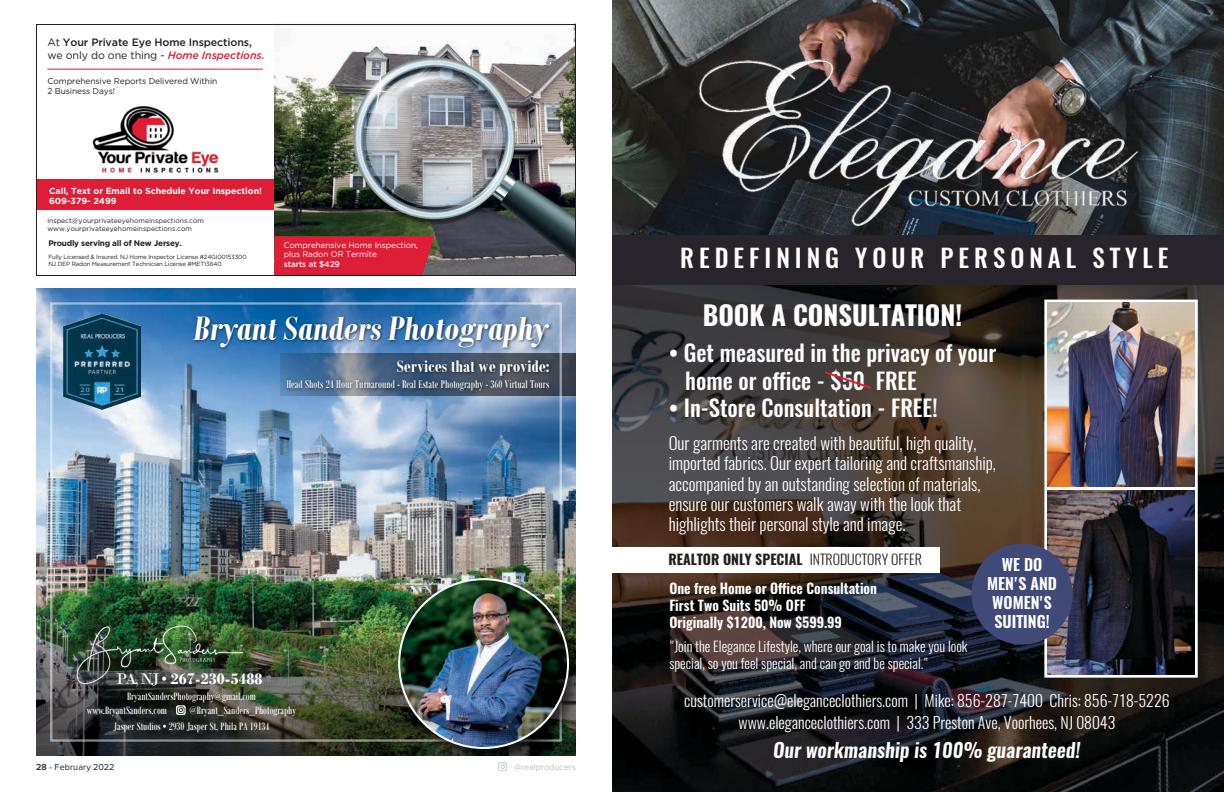
<style>
.page{position:relative;width:1224px;height:792px;background:#fff}
.page>*{position:absolute;margin:0;border:0;box-sizing:border-box;transform-origin:0 0}
.t1{font:italic 700 36.6px "Bodoni MT Condensed";color:#fff}
.t2{font:700 26.6px "Oswald";color:#fff}
.t3{font:500 25px "Oswald";letter-spacing:.2em;color:#fff}
.t4{font:500 22.7px/27.2px "Oswald";color:#fff}
.t5{font:italic 600 19.7px "Oswald";color:#fff}
.t6{font:700 18px "Bodoni MT Condensed";color:#fff}
.t7{font:300 17px/20.4px "Oswald";color:#fff}
.t8{font:700 16.2px "Bodoni";color:#fff}
.t9{font:300 16px/21.2px "Oswald";color:#fff;text-align:center}
.t10{font:600 16px/19.2px "Oswald";color:#fff;text-align:center}
.t11{font:600 14px/29.3px "Oswald";color:#fff}
.t12{font:300 14px/16.8px "Oswald";color:#fff}
.t13{font:12px "Bodoni MT Condensed";color:#fff}
.t14{font:11.6px/13.9px "Bodoni MT Condensed";color:#fff}
.t15{font:500 10.7px/12.8px "Gotham";letter-spacing:-.01em;color:#231f20}
.t16{font:9px "Proxima Nova";letter-spacing:.01em;color:#231f20}
.t17{font:9px "Proxima Nova";color:#bcbec0}
.t18{font:700 8.8px/10.7px "Gotham";color:#fff}
.t19{font:8.4px/10.1px "Gotham";letter-spacing:-.01em;color:#231f20}
.t20{font:8.2px/9.8px "Gotham";letter-spacing:-.01em;color:#fff}
.t21{font:500 8.2px "Gotham";letter-spacing:-.01em;color:#fff}
.t22{font:700 8.1px "Gotham";letter-spacing:-.025em;color:#231f20}
.t23{font:6.8px/8.1px "Gotham";color:#231f20}
.t24{font:6px/7.2px "Gotham";letter-spacing:-.025em;color:#231f20}
.s1{font-weight:400}
.s2{font-style:italic;color:#de1d36}
.s3{font-weight:600}
.s4{color:#19a8e0}
.s5{font-weight:700;color:#231f20}
.s6{font-weight:300;color:#231f20}
</style>
<div class="page">
<svg style="left:498px;top:762px;width:9px;height:9px"></svg>
<svg style="left:612px;top:234px;width:612px;height:558px;background:#2e2928"></svg>
<svg style="left:1044px;top:300px;width:154px;height:378px"></svg>
<img style="left:1047px;top:491px;width:148px;height:184px">
<img style="left:1047px;top:303px;width:148px;height:184px">
<img style="left:612px;top:0;width:612px;height:234px">
<img style="left:696px;top:0;width:442px;height:358px">
<div style="left:612px;top:547px;width:328px;height:26px;background:#fff"></div>
<div style="left:972px;top:544px;width:101px;height:101px;background:#404a79;border-radius:50%"></div>
<svg style="left:823px;top:370px;width:50px;height:20px"></svg>
<img style="left:36px;top:288px;width:540px;height:352px">
<svg style="left:280px;top:354px;width:296px;height:42px;background:#4e6784"></svg>
<img style="left:36px;top:640px;width:354px;height:116px">
<img style="left:393px;top:355px;width:161px;height:19px">
<img style="left:283px;top:374px;width:271px;height:22px">
<img style="left:390px;top:549px;width:186px;height:207px">
<img style="left:399px;top:579px;width:169px;height:169px;border-radius:84px">
<img style="left:189px;top:306px;width:365px;height:49px">
<img style="left:55px;top:714px;width:186px;height:25px">
<img style="left:45px;top:571px;width:229px;height:143px">
<svg style="left:176px;top:705px;width:10px;height:10px"></svg>
<img style="left:64px;top:314px;width:76px;height:96px">
<img style="left:36px;top:24px;width:540px;height:252px">
<p class="t15" style="left:47px;top:35px;width:219px"><span class="s1">At</span> Your Private Eye Home Inspections, <span class="s1">we only do one thing -</span> <span class="s2">Home Inspections.</span></p>
<p class="t19" style="left:47px;top:76px;width:171px">Comprehensive Reports Delivered Within<br>2 Business Days!</p>
<p class="t18" style="left:49px;top:185px;width:214px">Call, Text or Email to Schedule Your Inspection!<br>609-379- 2499</p>
<p class="t23" style="left:47px;top:216px;width:158px">inspect@yourprivateeyehomeinspections.com www.yourprivateeyehomeinspections.com</p>
<p class="t22" style="left:48px;top:237px;width:135px">Proudly serving all of New Jersey.</p>
<p class="t24" style="left:48px;top:253px;width:200px">Fully Licensed &amp; Insured. NJ Home Inspector License #24GI00153300<br>NJ DEP Radon Measurement Technician License #MET13640</p>
<p class="t20" style="left:284px;top:240px;width:136px">Comprehensive Home Inspection, plus Radon OR Termite</p>
<p class="t21" style="left:284px;top:259px;width:58px">starts at $429</p>
<h1 class="t1" style="left:194px;top:306px;width:356px">Bryant Sanders Photography</h1>
<p class="t6" style="left:397px;top:355px;width:154px">Services that we provide:</p>
<p class="t13" style="left:286px;top:377px;width:264px">Head Shots 24 Hour Turnaround - Real Estate Photography - 360 Virtual Tours</p>
<p class="t8" style="left:117px;top:669px;width:147px"><span class="s1">PA, NJ•</span> 267-230-5488</p>
<p class="t14" style="left:87px;top:689px;width:171px;text-indent:40px">BryantSandersPhotography@gmail.com www.BryantSanders.com</p>
<p class="t14" style="left:114px;top:702px;width:184px;line-height:16.1px;text-indent:76px">@Bryant_Sanders_Photography<br>Jasper Studios • 2930 Jasper St, Phila PA 19134</p>
<p class="t16" style="left:36px;top:762px;width:80px"><span class="s3">28</span> <span class="s4">•</span> February 2022</p>
<p class="t17" style="left:514px;top:762px;width:63px">@realproducers</p>
<h3 class="t3" style="left:680px;top:240px;width:490px">REDEFINING YOUR PERSONAL STYLE</h3>
<h2 class="t2" style="left:703px;top:297px;width:261px">BOOK A CONSULTATION!</h2>
<h3 class="t4" style="left:685px;top:340px;width:312px;text-indent:-17px">• Get measured in the privacy of your home or office - $50 FREE</h3>
<h3 class="t4" style="left:669px;top:394px;width:270px">• In-Store Consultation - FREE!</h3>
<p class="t7" style="left:669px;top:433px;width:329px">Our garments are created with beautiful, high quality, imported fabrics. Our expert tailoring and craftsmanship, accompanied by an outstanding selection of materials, ensure our customers walk away with the look that highlights their personal style and image.</p>
<p class="t11" style="left:668px;top:545px;width:255px"><span class="s5">REALTOR ONLY SPECIAL</span> <span class="s6">INTRODUCTORY OFFER<br></span>One free Home or Office Consultation</p>
<p class="t11" style="left:669px;top:597px;width:174px;line-height:16.8px">First Two Suits 50% OFF<br>Originally $1200, Now $599.99</p>
<p class="t12" style="left:669px;top:638px;width:300px">"Join the Elegance Lifestyle, where our goal is to make you look special, so you feel special, and can go and be special."</p>
<p class="t10" style="left:987px;top:555px;width:71px">WE DO<br>MEN'S AND<br>WOMEN'S<br>SUITING!</p>
<p class="t9" style="left:684px;top:690px;width:487px">customerservice@eleganceclothiers.com | Mike: 856-287-7400 Chris: 856-718-5226 www.eleganceclothiers.com | 333 Preston Ave, Voorhees, NJ 08043</p>
<p class="t5" style="left:773px;top:736px;width:309px">Our workmanship is 100% guaranteed!</p>
</div>
